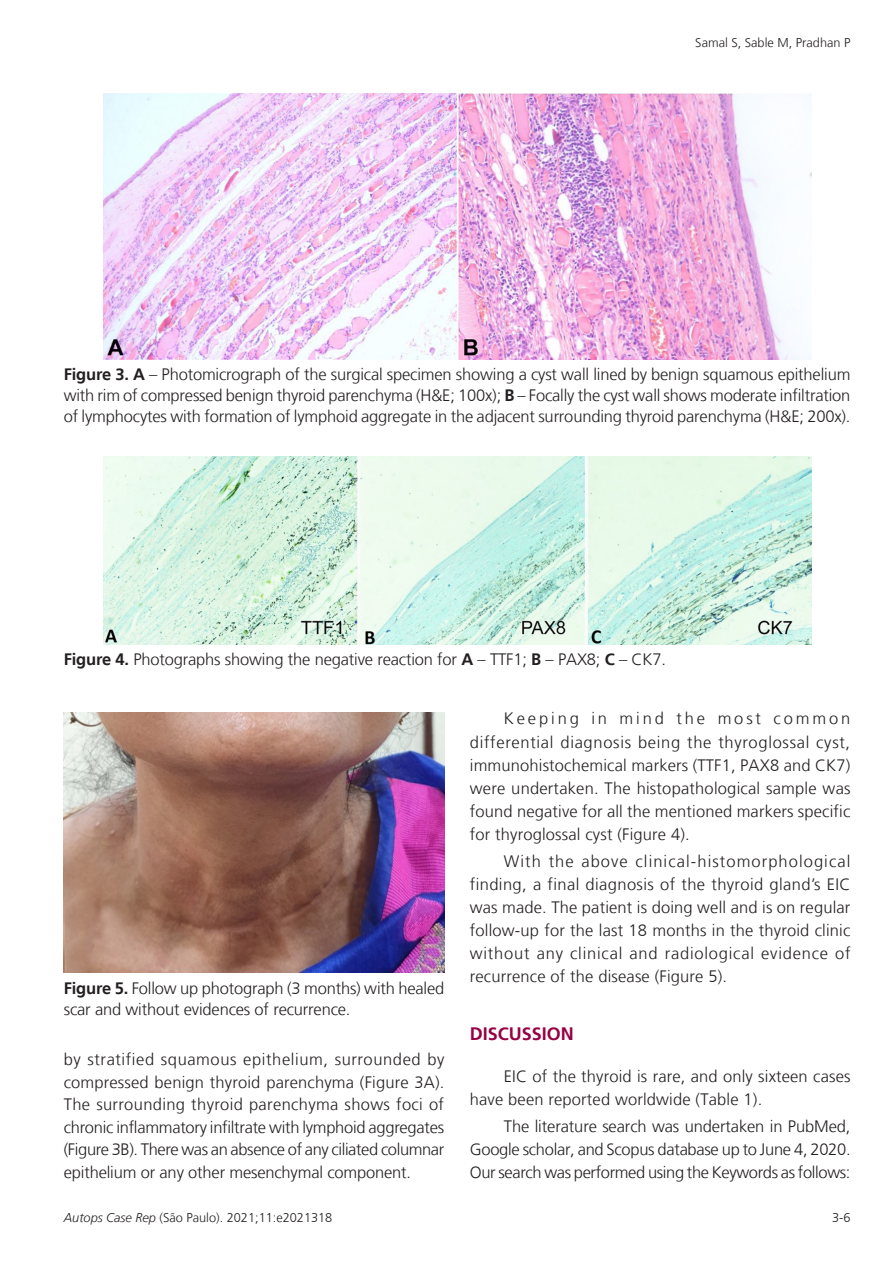
<style>
.page{position:relative;width:893px;height:1263px;background:#fff}
.page>*{position:absolute;margin:0;border:0;box-sizing:border-box;transform-origin:0 0}
.Heading1{font:700 18px "Frutiger LT";color:#970044}
.Paragraph{font:300 16.5px/23.1px "Frutiger LT";letter-spacing:.01em;color:#231f20;text-align:justify}
.FigureCaption{font:300 16.5px/21px "Frutiger LT";letter-spacing:-.01em;color:#231f20;text-align:justify}
.t1{font:300 12.75px "Frutiger LT";color:#231f20}
.s1{font-weight:700}
.s2{font-style:italic}
</style>
<div class="page">
<img style="left:103px;top:94px;width:708px;height:265px">
<img style="left:103px;top:456px;width:708px;height:188px">
<img style="left:64px;top:712px;width:380px;height:261px">
<p class="t1" style="left:695px;top:35px;width:157px">Samal S, Sable M, Pradhan P</p>
<p class="FigureCaption" style="left:64px;top:364px;width:788px"><span class="s1">Figure 3. A</span> – Photomicrograph of the surgical specimen showing a cyst wall lined by benign squamous epithelium with rim of compressed benign thyroid parenchyma (H&amp;E; 100x); <span class="s1">B</span> – Focally the cyst wall shows moderate infiltration of lymphocytes with formation of lymphoid aggregate in the adjacent surrounding thyroid parenchyma (H&amp;E; 200x).</p>
<p class="FigureCaption" style="left:64px;top:649px;width:604px"><span class="s1">Figure 4.</span> Photographs showing the negative reaction for <span class="s1">A</span> – TTF1; <span class="s1">B</span> – PAX8; <span class="s1">C</span> – CK7.</p>
<p class="FigureCaption" style="left:64px;top:978px;width:382px"><span class="s1">Figure 5.</span> Follow up photograph (3 months) with healed scar and without evidences of recurrence.</p>
<p class="Paragraph" style="left:64px;top:1049px;width:382px;line-height:22.5px">by stratified squamous epithelium, surrounded by compressed benign thyroid parenchyma (Figure 3A).<br>The surrounding thyroid parenchyma shows foci of chronic inflammatory infiltrate with lymphoid aggregates (Figure 3B). There was an absence of any ciliated columnar epithelium or any other mesenchymal component.</p>
<p class="Paragraph" style="left:470px;top:707px;width:382px;text-indent:34px">Keeping in mind the most common differential diagnosis being the thyroglossal cyst, immunohistochemical markers (TTF1, PAX8 and CK7) were undertaken. The histopathological sample was found negative for all the mentioned markers specific for thyroglossal cyst (Figure 4).</p>
<p class="Paragraph" style="left:470px;top:849px;width:382px;text-indent:34px">With the above clinical-histomorphological finding, a final diagnosis of the thyroid gland’s EIC was made. The patient is doing well and is on regular follow-up for the last 18 months in the thyroid clinic without any clinical and radiological evidence of recurrence of the disease (Figure 5).</p>
<p class="Heading1" style="left:470px;top:1023px;width:106px">DISCUSSION</p>
<p class="Paragraph" style="left:470px;top:1065px;width:382px;text-indent:34px">EIC of the thyroid is rare, and only sixteen cases have been reported worldwide (Table 1).</p>
<p class="Paragraph" style="left:470px;top:1115px;width:382px;text-indent:34px">The literature search was undertaken in PubMed, Google scholar, and Scopus database up to June 4, 2020.<br>Our search was performed using the Keywords as follows:</p>
<p class="t1" style="left:64px;top:1210px;width:270px"><span class="s2">Autops Case Rep</span> (São Paulo). 2021;11:e2021318</p>
<p class="t1" style="left:832px;top:1210px;width:20px">3-6</p>
</div>
